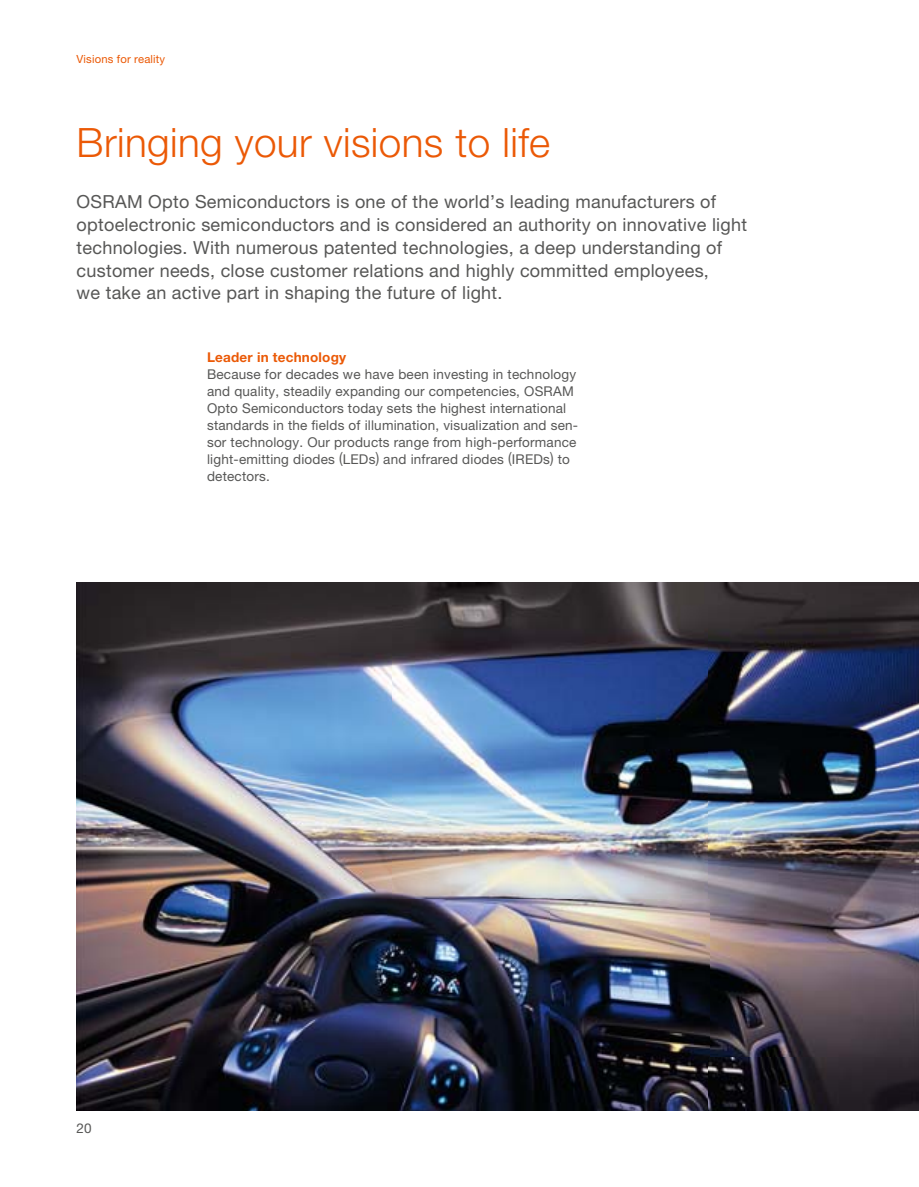
<style>
.page{position:relative;width:919px;height:1187px;background:#fff}
.page>*{position:absolute;margin:0;border:0;box-sizing:border-box;transform-origin:0 0}
.t1{font:300 40.5px "Helvetica Neue LT Pro";letter-spacing:.01em;color:#eb5906}
.t2{font:18px/22.6px "Helvetica Neue LT Pro";letter-spacing:.015em;color:#575756}
.t3{font:13.5px/17px "Helvetica Neue LT Pro";letter-spacing:.015em;color:#575756}
.t4{font:700 13.5px "Helvetica Neue LT Pro";letter-spacing:.015em;color:#eb5906}
.t5{font:11.25px "Helvetica Neue LT Pro";letter-spacing:.015em;color:#eb5906}
.s1{font-size:15.15px}
</style>
<div class="page">
<img style="left:77px;top:582px;width:841px;height:528px">
<p class="t5" style="left:77px;top:55px;width:90px">Visions for reality</p>
<h1 class="t1" style="left:77px;top:128px;width:475px">Bringing your visions to life</h1>
<p class="t2" style="left:77px;top:192px;width:672px">OSRAM Opto Semiconductors is one of the world’s leading manufacturers of optoelectronic semiconductors and is considered an authority on innovative light technologies. With numerous patented technologies, a deep understanding of customer needs, close customer relations and highly committed employees,<br>we take an active part in shaping the future of light.</p>
<p class="t4" style="left:207px;top:352px;width:141px">Leader in technology</p>
<p class="t3" style="left:207px;top:367px;width:372px">Because for decades we have been investing in technology and quality, steadily expanding our competencies, OSRAM Opto Semiconductors today sets the highest international standards in the fields of illumination, visualization and sen&shy;sor technology. Our products range from high-performance light-emitting diodes <span class="s1">(</span>LEDs<span class="s1">)</span> and infrared diodes <span class="s1">(</span>IREDs<span class="s1">)</span> to detectors.</p>
<p class="t3" style="left:77px;top:1120px;width:17px">20</p>
</div>
